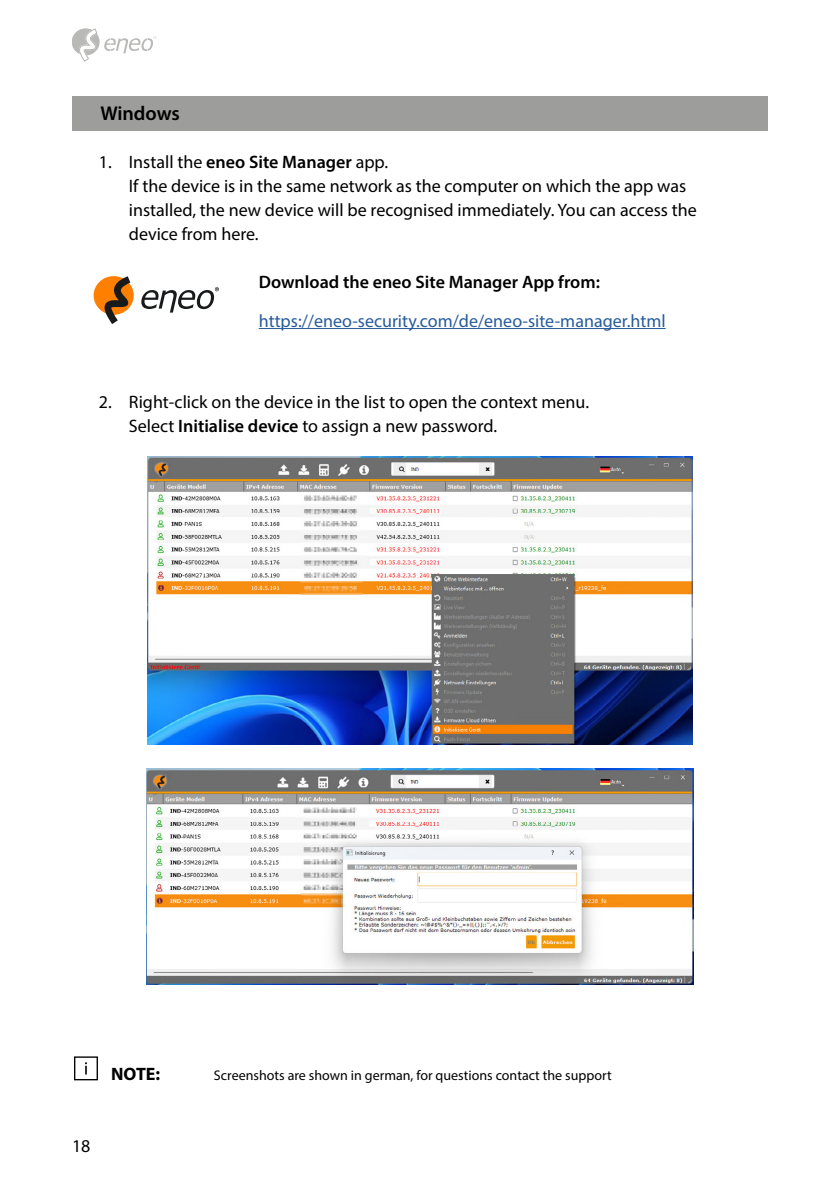
<style>
.page{position:relative;width:840px;height:1191px;background:#fff}
.page>*{position:absolute;margin:0;border:0;box-sizing:border-box;transform-origin:0 0}
.t1{font:600 20px "Myriad Pro";letter-spacing:-.005em;color:#000}
.t2{font:18px/24px "Myriad Pro";color:#000}
.t3{font:18px "Myriad Pro";color:#275b9b}
.t4{font:600 18px "Myriad Pro";color:#000}
.t5{font:700 18px "Myriad Pro";color:#000}
.t6{font:14px "Myriad Pro";color:#000}
.s1{font-weight:600}
</style>
<div class="page">
<svg style="left:72px;top:28px;width:84px;height:34px"></svg>
<div style="left:72px;top:96px;width:695px;height:35px;background:#9d9d9c"></div>
<hr style="left:258px;top:328px;width:407px;height:1px;background:#275b9b">
<div style="left:94px;top:276px;width:40px;height:39px;background:#ff8000;border-radius:50%"></div>
<svg style="left:102px;top:276px;width:28px;height:48px"></svg>
<svg style="left:141px;top:287px;width:78px;height:25px"></svg>
<img style="left:147px;top:456px;width:545px;height:288px">
<img style="left:147px;top:768px;width:546px;height:216px">
<svg style="left:74px;top:1056px;width:24px;height:24px"></svg>
<p class="t1" style="left:100px;top:101px;width:81px">Windows</p>
<p class="t2" style="left:129px;top:150px;width:569px;text-indent:-30px">1. Install the <span class="s1">eneo Site Manager</span> app.<br>If the device is in the same network as the computer on which the app was installed, the new device will be recognised immediately. You can access the device from here.</p>
<p class="t4" style="left:258px;top:271px;width:342px">Download the eneo Site Manager App from:</p>
<p class="t3" style="left:258px;top:309px;width:408px">https://eneo-security.com/de/eneo-site-manager.html</p>
<p class="t2" style="left:129px;top:390px;width:461px;text-indent:-30px">2. Right-click on the device in the list to open the context menu.<br>Select <span class="s1">Initialise device</span> to assign a new password.</p>
<p class="t5" style="left:111px;top:1062px;width:50px">NOTE:</p>
<p class="t6" style="left:214px;top:1067px;width:399px">Screenshots are shown in german, for questions contact the support</p>
<p class="t2" style="left:72px;top:1134px;width:20px">18</p>
</div>
